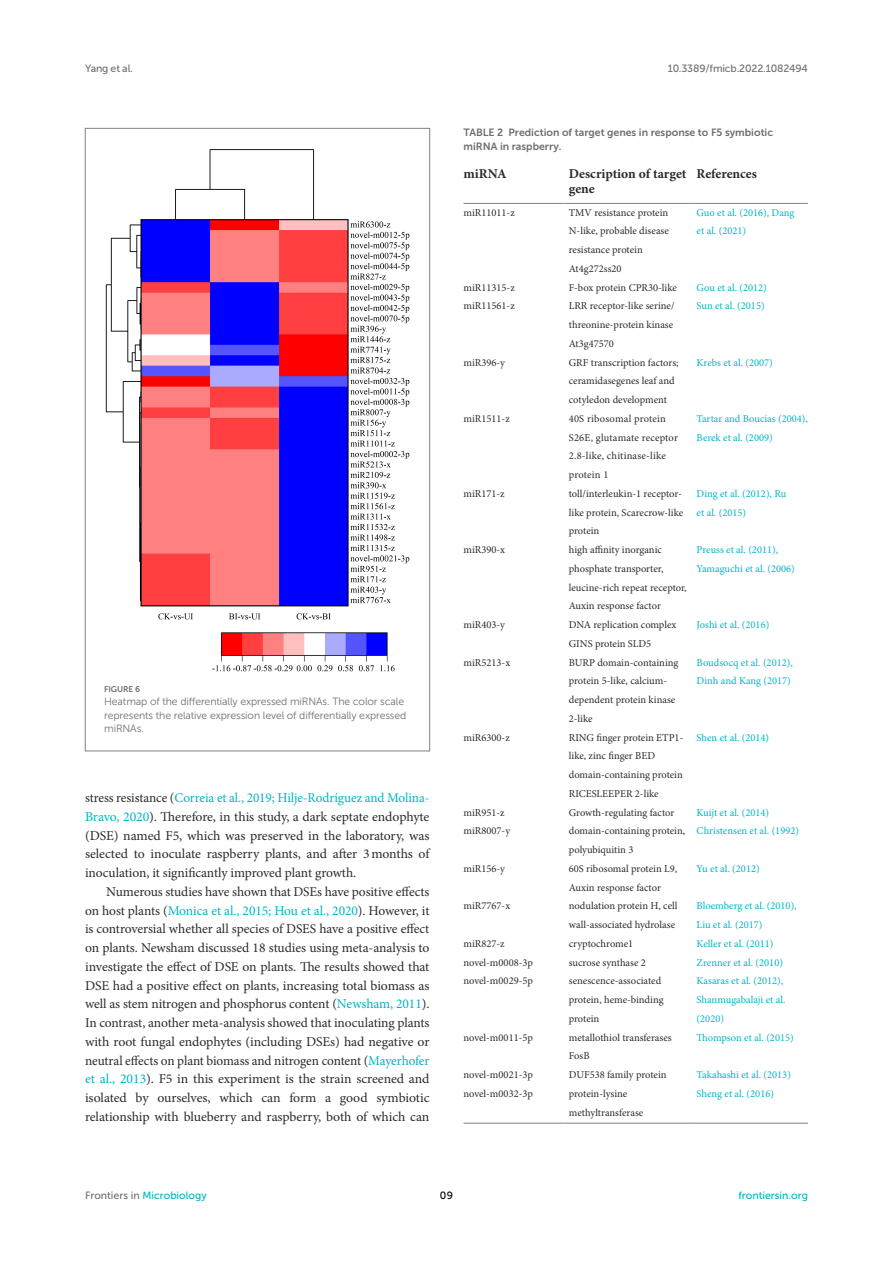
<style>
.page{position:relative;width:893px;height:1263px;background:#fff}
.page>*{position:absolute;margin:0;border:0;box-sizing:border-box;transform-origin:0 0}
.TEXT{font:13.5px/18.8px "Minion Pro";letter-spacing:-.005em;color:#2b2b2a;text-align:justify}
.TEXT_FLUSH{font:13.5px/18.8px "Minion Pro";letter-spacing:-.005em;color:#2b2b2a;text-align:justify}
.TB_CH{font:700 13.5px/15px "Minion Pro";color:#2b2b2a}
.TB_TX{font:10.5px/18.8px "Minion Pro";color:#2b2b2a}
.TB_TX-2{font:10.5px/18.8px "Minion Pro";color:#00b4c4}
.FIG_LEG{font:10.5px/13.5px "Museo Sans 300";letter-spacing:-.01em;color:#706f70}
.TB_TX-3{font:10.5px/18.8px "Minion Pro";letter-spacing:.02em;color:#2b2b2a}
.TT{font:10.5px/13.5px "Museo Sans 700";color:#706f70}
.t1{font:10.5px "Museo Sans 500";color:#00b4c4}
.t2{font:10.5px "Museo Sans 500";letter-spacing:-.015em;color:#706f70}
.t3{font:10.5px "Museo Sans 500";color:#000}
.FIG_HD{font:8.25px "Museo Sans 700";letter-spacing:-.01em;color:#706f70}
.s1{color:#00b4c4}
.s2{color:#706f70}
</style>
<div class="page">
<img style="left:105px;top:149px;width:305px;height:523px">
<hr style="left:564px;top:1123px;width:128px;height:1px;background:#808285">
<hr style="left:692px;top:1123px;width:116px;height:1px;background:#808285">
<hr style="left:463px;top:1123px;width:101px;height:1px;background:#808285">
<hr style="left:564px;top:203px;width:128px;height:1px;background:#808285">
<hr style="left:692px;top:203px;width:116px;height:1px;background:#808285">
<hr style="left:463px;top:203px;width:101px;height:1px;background:#808285">
<p class="t2" style="left:85px;top:63px;width:49px">Yang et al.</p>
<p class="t2" style="left:668px;top:63px;width:142px">10.3389/fmicb.2022.1082494</p>
<p class="FIG_HD" style="left:104px;top:684px;width:37px">FIGURE 6</p>
<p class="FIG_LEG" style="left:104px;top:695px;width:304px">Heatmap of the differentially expressed miRNAs. The color scale represents the relative expression level of differentially expressed miRNAs.</p>
<p class="TEXT_FLUSH" style="left:85px;top:788px;width:346px">stress resistance (<span class="s1">Correia et al., 2019; Hilje-Rodríguez and Molina-Bravo, 2020</span>). Therefore, in this study, a dark septate endophyte (DSE) named F5, which was preserved in the laboratory, was selected to inoculate raspberry plants, and after 3months of inoculation, it significantly improved plant growth.</p>
<p class="TEXT" style="left:85px;top:882px;width:346px;text-indent:21px">Numerous studies have shown that DSEs have positive effects on host plants (<span class="s1">Monica et al., 2015; Hou et al., 2020</span>). However, it is controversial whether all species of DSES have a positive effect on plants. Newsham discussed 18 studies using meta-analysis to investigate the effect of DSE on plants. The results showed that DSE had a positive effect on plants, increasing total biomass as well as stem nitrogen and phosphorus content (<span class="s1">Newsham, 2011</span>).<br>In contrast, another meta-analysis showed that inoculating plants with root fungal endophytes (including DSEs) had negative or neutral effects on plant biomass and nitrogen content (<span class="s1">Mayerhofer et al., 2013</span>). F5 in this experiment is the strain screened and isolated by ourselves, which can form a good symbiotic relationship with blueberry and raspberry, both of which can</p>
<p class="TT" style="left:463px;top:126px;width:311px">TABLE 2 Prediction of target genes in response to F5 symbiotic miRNA in raspberry.</p>
<p class="TB_CH" style="left:463px;top:166px;width:45px">miRNA</p>
<p class="TB_CH" style="left:569px;top:166px;width:119px">Description of target gene</p>
<p class="TB_CH" style="left:697px;top:166px;width:62px">References</p>
<p class="TB_TX" style="left:463px;top:203px;width:53px">miR11011-z</p>
<p class="TB_TX" style="left:569px;top:203px;width:102px">TMV resistance protein<br>N-like, probable disease resistance protein<br>At4g272ss20</p>
<p class="TB_TX-2" style="left:697px;top:203px;width:99px">Guo et al. (2016), Dang et al. (2021)</p>
<p class="TB_TX" style="left:463px;top:278px;width:53px">miR11315-z</p>
<p class="TB_TX" style="left:569px;top:278px;width:110px">F-box protein CPR30-like</p>
<p class="TB_TX-2" style="left:697px;top:278px;width:72px">Gou et al. (2012)</p>
<p class="TB_TX" style="left:463px;top:297px;width:53px">miR11561-z</p>
<p class="TB_TX" style="left:569px;top:297px;width:107px;text-align:justify">LRR receptor-like serine/ threonine-protein kinase At3g47570</p>
<p class="TB_TX-2" style="left:697px;top:297px;width:70px">Sun et al. (2015)</p>
<p class="TB_TX" style="left:463px;top:353px;width:43px">miR396-y</p>
<p class="TB_TX" style="left:569px;top:353px;width:111px">GRF transcription factors; ceramidasegenes leaf and cotyledon development</p>
<p class="TB_TX-2" style="left:697px;top:353px;width:78px">Krebs et al. (2007)</p>
<p class="TB_TX" style="left:463px;top:409px;width:48px">miR1511-z</p>
<p class="TB_TX-3" style="left:569px;top:409px;width:111px">40S ribosomal protein<br>S26E, glutamate receptor<br>2.8-like, chitinase-like protein 1</p>
<p class="TB_TX-2" style="left:697px;top:409px;width:113px">Tartar and Boucias (2004),<br>Berek et al. (2009)</p>
<p class="TB_TX" style="left:463px;top:484px;width:43px">miR171-z</p>
<p class="TB_TX" style="left:569px;top:484px;width:116px">toll/interleukin-1 receptor&shy;like protein, Scarecrow-like protein</p>
<p class="TB_TX-2" style="left:697px;top:484px;width:91px">Ding et al. (2012), Ru et al. (2015)</p>
<p class="TB_TX" style="left:463px;top:540px;width:43px">miR390-x</p>
<p class="TB_TX" style="left:569px;top:540px;width:119px">high affinity inorganic phosphate transporter, leucine-rich repeat receptor,<br>Auxin response factor</p>
<p class="TB_TX-2" style="left:697px;top:540px;width:100px">Preuss et al. (2011),<br>Yamaguchi et al. (2006)</p>
<p class="TB_TX" style="left:463px;top:615px;width:43px">miR403-y</p>
<p class="TB_TX" style="left:569px;top:615px;width:109px">DNA replication complex<br>GINS protein SLD5</p>
<p class="TB_TX-2" style="left:697px;top:615px;width:74px">Joshi et al. (2016)</p>
<p class="TB_TX" style="left:463px;top:653px;width:48px">miR5213-x</p>
<p class="TB_TX" style="left:569px;top:653px;width:111px">BURP domain-containing protein 5-like, calcium&shy;dependent protein kinase<br>2-like</p>
<p class="TB_TX-2" style="left:697px;top:653px;width:98px">Boudsocq et al. (2012),<br>Dinh and Kang (2017)</p>
<p class="TB_TX" style="left:463px;top:728px;width:48px">miR6300-z</p>
<p class="TB_TX" style="left:569px;top:728px;width:116px">RING finger protein ETP1- like, zinc finger BED domain-containing protein<br>RICESLEEPER 2-like</p>
<p class="TB_TX-2" style="left:697px;top:728px;width:74px">Shen et al. (2014)</p>
<p class="TB_TX" style="left:463px;top:803px;width:43px">miR951-z</p>
<p class="TB_TX" style="left:569px;top:803px;width:107px">Growth-regulating factor</p>
<p class="TB_TX-2" style="left:697px;top:803px;width:74px">Kuijt et al. (2014)</p>
<p class="TB_TX" style="left:463px;top:822px;width:48px">miR8007-y</p>
<p class="TB_TX" style="left:569px;top:822px;width:118px">domain-containing protein, polyubiquitin 3</p>
<p class="TB_TX-2" style="left:697px;top:822px;width:104px">Christensen et al. (1992)</p>
<p class="TB_TX" style="left:463px;top:859px;width:43px">miR156-y</p>
<p class="TB_TX" style="left:569px;top:859px;width:110px">60S ribosomal protein L9,<br>Auxin response factor</p>
<p class="TB_TX-2" style="left:697px;top:859px;width:65px">Yu et al. (2012)</p>
<p class="TB_TX" style="left:463px;top:897px;width:48px">miR7767-x</p>
<p class="TB_TX" style="left:569px;top:897px;width:110px">nodulation protein H, cell wall-associated hydrolase</p>
<p class="TB_TX-2" style="left:697px;top:897px;width:102px">Bloemberg et al. (2010),<br>Liu et al. (2017)</p>
<p class="TB_TX" style="left:463px;top:934px;width:43px">miR827-z</p>
<p class="TB_TX" style="left:569px;top:934px;width:66px">cryptochrome1</p>
<p class="TB_TX-2" style="left:697px;top:934px;width:78px">Keller et al. (2011)</p>
<p class="TB_TX" style="left:463px;top:953px;width:71px">novel-m0008-3p</p>
<p class="TB_TX" style="left:569px;top:953px;width:79px">sucrose synthase 2</p>
<p class="TB_TX-2" style="left:697px;top:953px;width:88px">Zrenner et al. (2010)</p>
<p class="TB_TX" style="left:463px;top:972px;width:71px">novel-m0029-5p</p>
<p class="TB_TX" style="left:569px;top:972px;width:96px">senescence-associated protein, heme-binding protein</p>
<p class="TB_TX-2" style="left:697px;top:972px;width:90px">Kasaras et al. (2012),<br>Shanmugabalaji et al. (2020)</p>
<p class="TB_TX" style="left:463px;top:1028px;width:71px">novel-m0011-5p</p>
<p class="TB_TX" style="left:569px;top:1028px;width:104px">metallothiol transferases<br>FosB</p>
<p class="TB_TX-2" style="left:697px;top:1028px;width:99px">Thompson et al. (2015)</p>
<p class="TB_TX" style="left:463px;top:1065px;width:71px">novel-m0021-3p</p>
<p class="TB_TX" style="left:569px;top:1065px;width:99px">DUF538 family protein</p>
<p class="TB_TX-2" style="left:697px;top:1065px;width:96px">Takahashi et al. (2013)</p>
<p class="TB_TX" style="left:463px;top:1084px;width:71px">novel-m0032-3p</p>
<p class="TB_TX" style="left:569px;top:1084px;width:76px">protein-lysine methyltransferase</p>
<p class="TB_TX-2" style="left:697px;top:1084px;width:79px">Sheng et al. (2016)</p>
<p class="t1" style="left:85px;top:1190px;width:123px"><span class="s2">Frontiers in</span> Microbiology</p>
<p class="t3" style="left:440px;top:1190px;width:15px">09</p>
<p class="t1" style="left:738px;top:1190px;width:71px">frontiersin.org</p>
</div>
